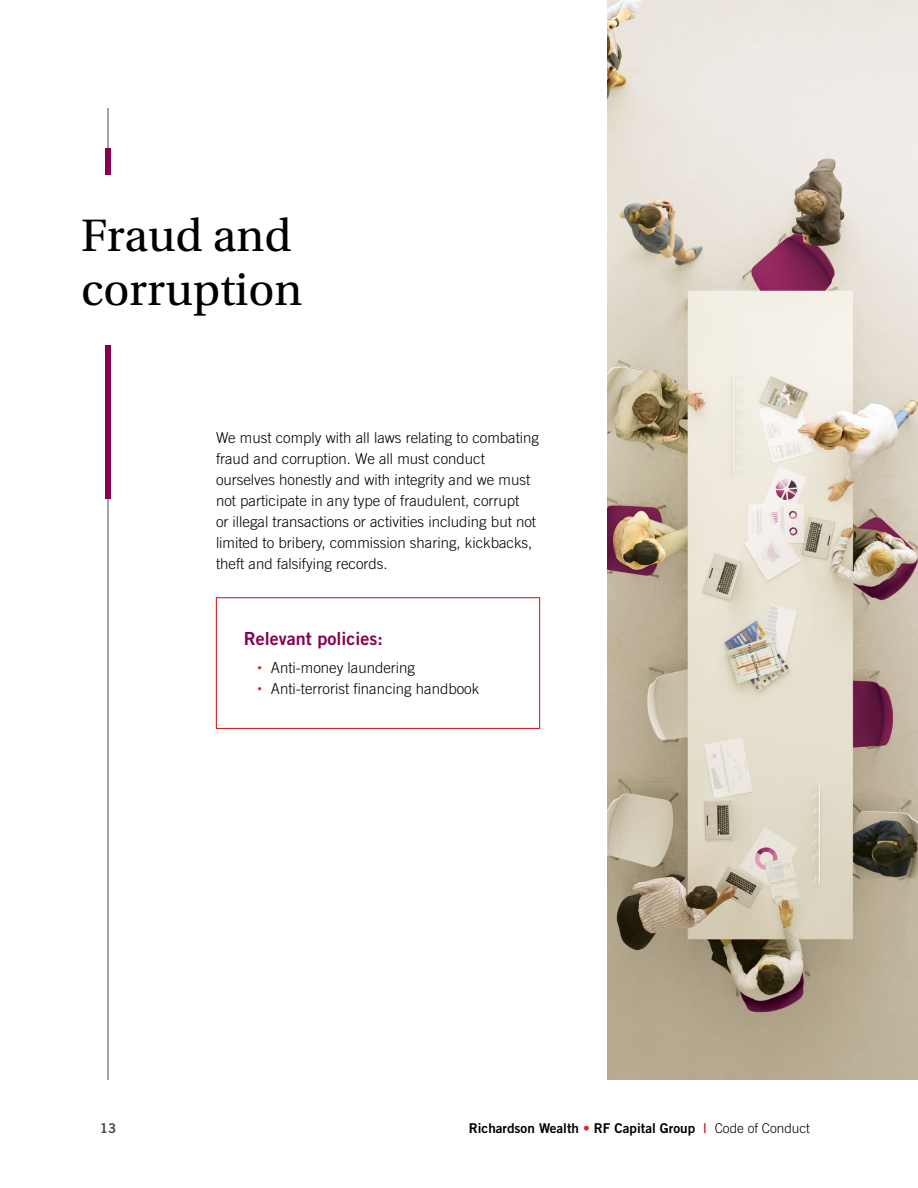
<style>
.page{position:relative;width:918px;height:1188px;background:#fff}
.page>*{position:absolute;margin:0;border:0;box-sizing:border-box;transform-origin:0 0}
.t1{font:48px/54px "Utopia Std";color:#000}
.t2{font:18px "Trade Gothic LT Std Bd 2";color:#870051}
.t3{font:300 15px/21px "Trade Gothic LT Std";color:#000}
.t4{font:13.5px "Trade Gothic LT Std Bd 2";color:#000}
.t5{font:13.5px "Trade Gothic LT Std Bd 2";color:#474c55}
.s1{font-size:9px;color:#d92427}
.s2{color:#d92427}
.s3{font-family:"Trade Gothic LT Std";font-weight:300}
</style>
<div class="page">
<hr style="left:108px;top:108px;width:1px;height:972px;background:#474c55">
<div style="left:105px;top:148px;width:6px;height:352px;background:#870051"></div>
<img style="left:608px;top:0;width:310px;height:1080px">
<div style="left:216px;top:597px;width:324px;height:132px;border:1px solid #d92427"></div>
<div style="left:81px;top:176px;width:324px;height:169px;background:#fff"></div>
<h1 class="t1" style="left:81px;top:209px;width:223px">Fraud and corruption</h1>
<p class="t3" style="left:216px;top:427px;width:325px">We must comply with all laws relating to combating fraud and corruption. We all must conduct ourselves honestly and with integrity and we must not participate in any type of fraudulent, corrupt<br>or illegal transactions or activities including but not limited to bribery, commission sharing, kickbacks, theft and falsifying records.</p>
<p class="t2" style="left:244px;top:627px;width:140px">Relevant policies:</p>
<p class="t3" style="left:257px;top:657px;width:159px"><span class="s1">•</span> Anti-money laundering</p>
<p class="t3" style="left:257px;top:678px;width:223px"><span class="s1">•</span> Anti-terrorist financing handbook</p>
<p class="t5" style="left:100px;top:1120px;width:18px">13</p>
<p class="t4" style="left:469px;top:1120px;width:343px">Richardson Wealth <span class="s2">•</span> RF Capital Group <span class="s2">|</span> <span class="s3">Code of Conduct</span></p>
</div>
